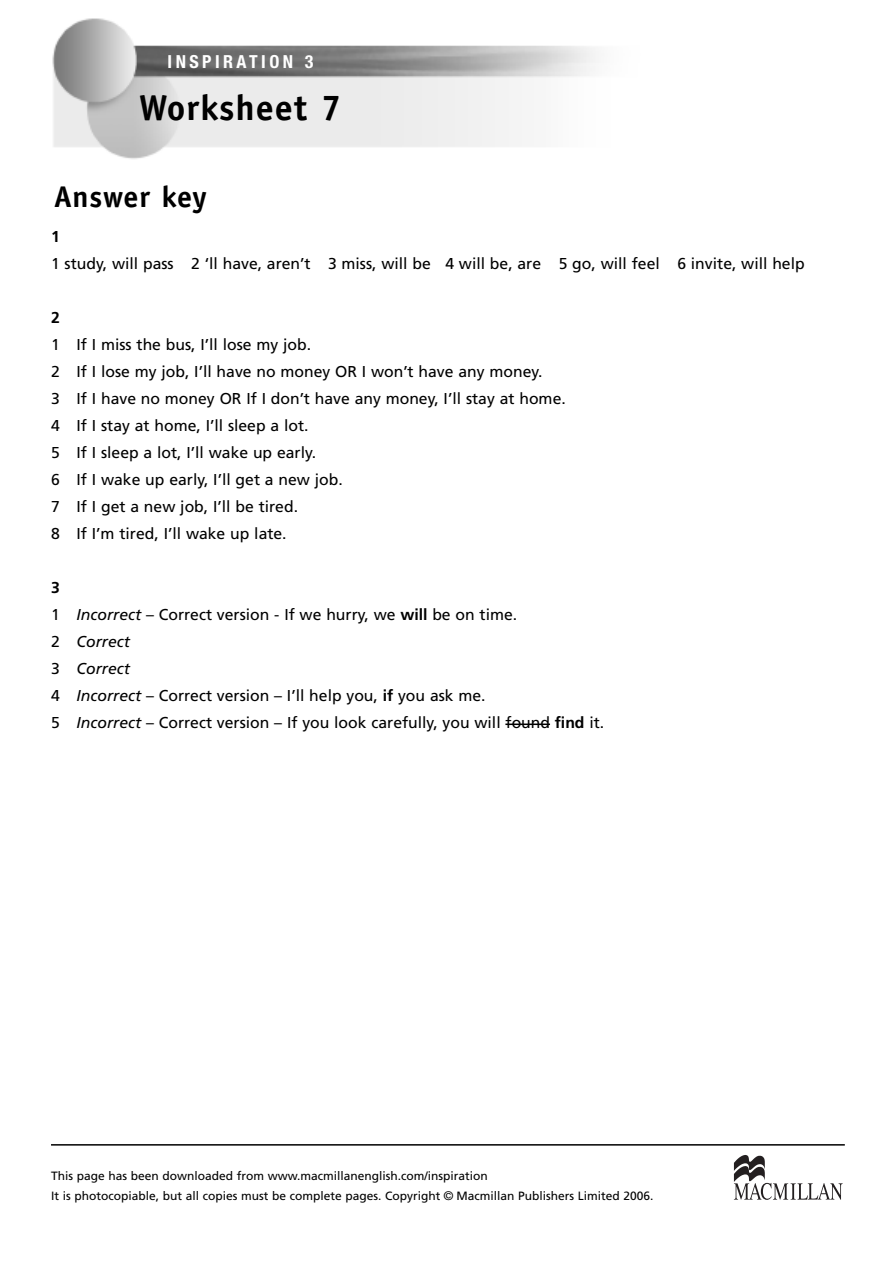
<style>
.page{position:relative;width:893px;height:1263px;background:#fff}
.page>*{position:absolute;margin:0;border:0;box-sizing:border-box;transform-origin:0 0}
.t1{font:700 36px "Officina Sans";letter-spacing:.03em;color:#000}
.t2{font:700 30px "Officina Sans";letter-spacing:.03em;color:#000}
.t3{font:700 condensed 18px "Helvetica Neue";letter-spacing:.19em;color:#fff}
.t4{font:15.75px/27px "Frutiger";color:#000}
.t5{font:700 15.75px "Frutiger";color:#000}
.t6{font:12px/20.2px "Frutiger";color:#000}
.s1{font-weight:700}
.s2{font-style:italic}
.s3{font-family:"Helvetica"}
</style>
<div class="page">
<hr style="left:505px;top:723px;width:45px;height:2px;background:#000">
<hr style="left:51px;top:1144px;width:794px;height:1px;background:#000">
<svg style="left:734px;top:1155px;width:109px;height:45px"></svg>
<img style="left:52px;top:18px;width:544px;height:141px">
<p class="t3" style="left:168px;top:51px;width:147px">INSPIRATION 3</p>
<h1 class="t1" style="left:139px;top:94px;width:203px">Worksheet 7</h1>
<h2 class="t2" style="left:54px;top:185px;width:155px">Answer key</h2>
<p class="t5" style="left:51px;top:230px;width:10px">1</p>
<p class="t4" style="left:51px;top:251px;width:755px">1 study, will pass 2 ‘ll have, aren’t 3 miss, will be 4 will be, are 5 go, will feel 6 invite, will help</p>
<p class="t5" style="left:51px;top:311px;width:10px">2</p>
<p class="t4" style="left:51px;top:332px;width:516px">1 If I miss the bus, I’ll lose my job.<br>2 If I lose my job, I’ll have no money OR I won’t have any money.<br>3 If I have no money OR If I don’t have any money, I’ll stay at home.<br>4 If I stay at home, I’ll sleep a lot.<br>5 If I sleep a lot, I’ll wake up early.<br>6 If I wake up early, I’ll get a new job.<br>7 If I get a new job, I’ll be tired.<br>8 If I’m tired, I’ll wake up late.</p>
<p class="t4" style="left:51px;top:575px;width:555px"><span class="s1">3<br></span>1 <span class="s2">Incorrect</span> – Correct version - If we hurry, we <span class="s1">will</span> be on time.<br>2 <span class="s2">Correct<br></span>3 <span class="s2">Correct<br></span>4 <span class="s2">Incorrect</span> – Correct version – I’ll help you, <span class="s1">if</span> you ask me.<br>5 <span class="s2">Incorrect</span> – Correct version – If you look carefully, you will found <span class="s1">find</span> it.</p>
<p class="t6" style="left:51px;top:1167px;width:604px">This page has been downloaded from www.macmillanenglish.com/inspiration<br>It is photocopiable, but all copies must be complete pages. Copyright <span class="s3">©</span> Macmillan Publishers Limited 2006.</p>
</div>
